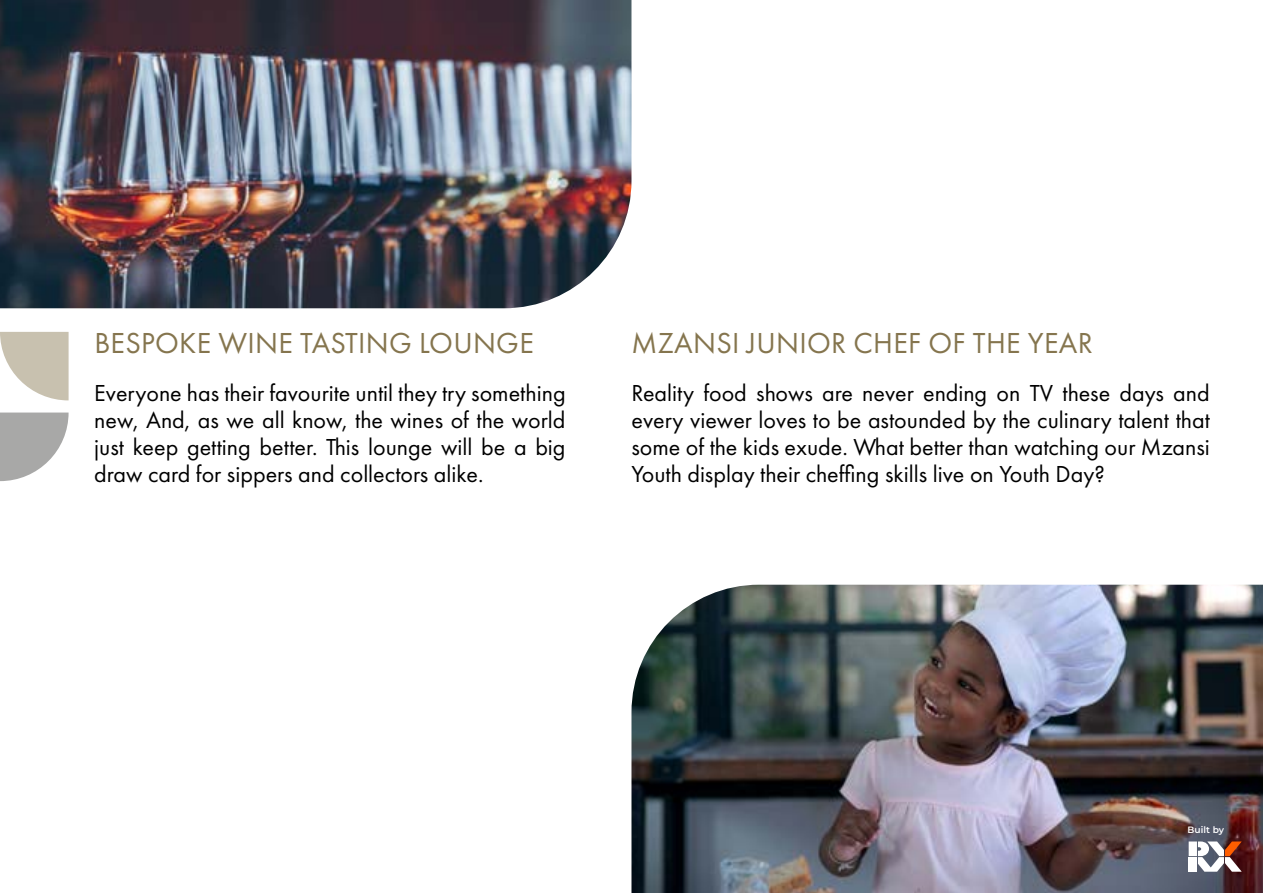
<style>
.page{position:relative;width:1263px;height:893px;background:#fff}
.page>*{position:absolute;margin:0;border:0;box-sizing:border-box;transform-origin:0 0}
.t1{font:30px "Futura PT";letter-spacing:.01em;color:#85754e}
.t2{font:24px/27px "Futura PT";color:#000;text-align:justify}
.t3{font:600 9.15px "Montserrat";color:#fff}
</style>
<div class="page">
<img style="left:631px;top:585px;width:632px;height:308px">
<img style="left:0;top:0;width:631px;height:308px">
<svg style="left:0;top:332px;width:69px;height:68px"></svg>
<svg style="left:0;top:413px;width:69px;height:68px"></svg>
<svg style="left:1189px;top:841px;width:53px;height:31px"></svg>
<div style="left:1189px;top:857px;width:8px;height:15px;background:#fff"></div>
<p class="t1" style="left:94px;top:325px;width:441px">BESPOKE WINE TASTING LOUNGE</p>
<p class="t2" style="left:94px;top:380px;width:473px">Everyone has their favourite until they try something new, And, as we all know, the wines of the world just keep getting better. This lounge will be a big draw card for sippers and collectors alike.</p>
<p class="t1" style="left:632px;top:325px;width:463px">MZANSI JUNIOR CHEF OF THE YEAR</p>
<p class="t2" style="left:631px;top:380px;width:580px">Reality food shows are never ending on TV these days and every viewer loves to be astounded by the culinary talent that some of the kids exude. What better than watching our Mzansi Youth display their cheffing skills live on Youth Day?</p>
<p class="t3" style="left:1187px;top:824px;width:38px">Built by</p>
</div>
